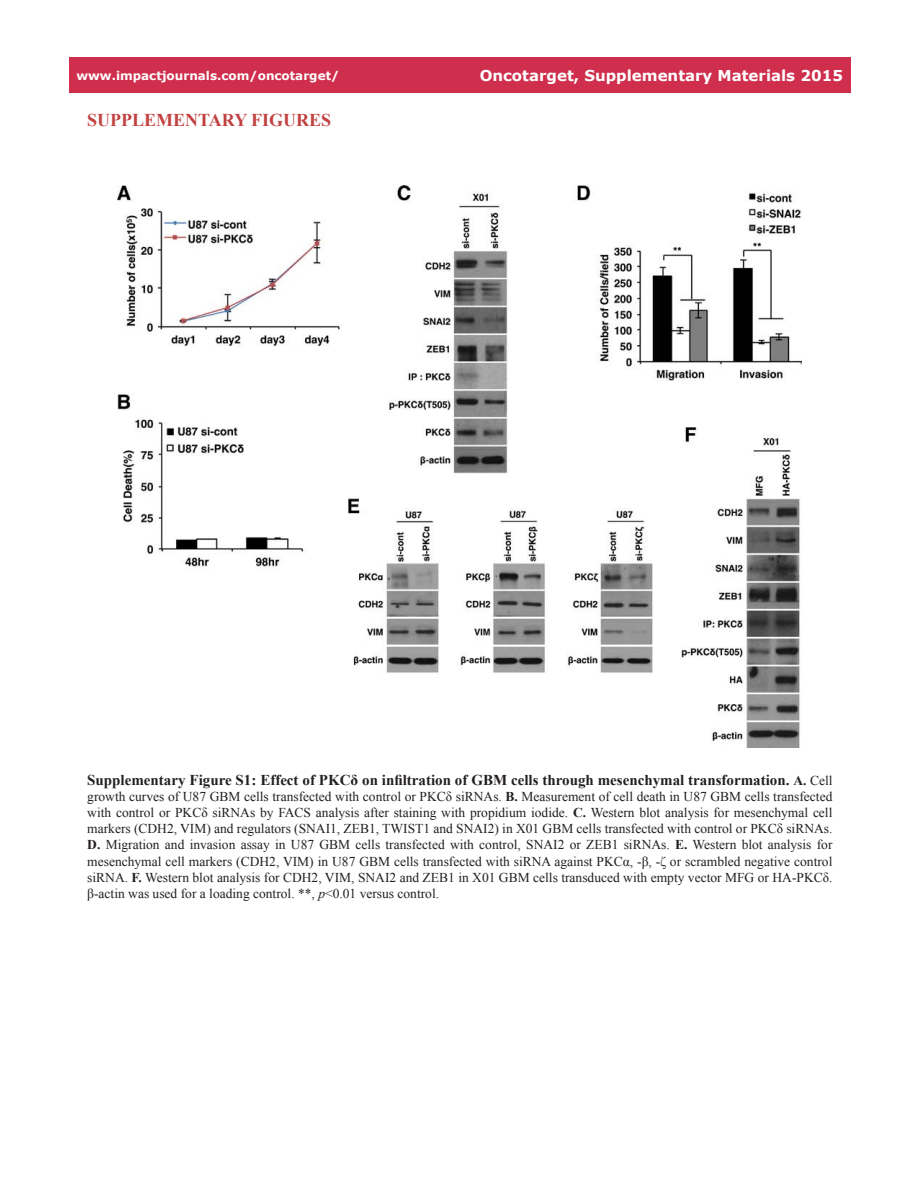
<style>
.page{position:relative;width:918px;height:1188px;background:#fff}
.page>*{position:absolute;margin:0;border:0;box-sizing:border-box;transform-origin:0 0}
.Heading{font:700 18px "Times New Roman";color:#c24141}
.FigureText{font:700 15px "Times New Roman";color:#231f20}
.t1{font:700 15px "Verdana";color:#fff}
.FigureText-2{font:13.5px/16.2px "Times New Roman";color:#231f20;text-align:justify}
.t2{font:700 12px "Verdana";color:#fff}
.s1{font-size:13.5px}
.s2{font-weight:400;font-size:13.5px}
.s3{font-weight:700}
.s4{font-style:italic}
</style>
<div class="page">
<div style="left:69px;top:57px;width:781px;height:36px;background:#cf2e4c"></div>
<img style="left:118px;top:186px;width:684px;height:561px">
<p class="t2" style="left:76px;top:67px;width:264px">www.impactjournals.com/oncotarget/</p>
<p class="t1" style="left:480px;top:65px;width:365px">Oncotarget, Supplementary Materials 2015</p>
<p class="Heading" style="left:87px;top:107px;width:245px">SUPPLEMENTARY FIGURES</p>
<p class="FigureText" style="left:87px;top:769px;width:747px">Supplementary Figure S1: Effect of PKCδ on infiltration of GBM cells through mesenchymal transformation. <span class="s1">A.</span> <span class="s2">Cell</span></p>
<p class="FigureText-2" style="left:87px;top:788px;width:747px">growth curves of U87 GBM cells transfected with control or PKCδ siRNAs. <span class="s3">B.</span> Measurement of cell death in U87 GBM cells transfected with control or PKCδ siRNAs by FACS analysis after staining with propidium iodide. <span class="s3">C.</span> Western blot analysis for mesenchymal cell markers (CDH2, VIM) and regulators (SNAI1, ZEB1, TWIST1 and SNAI2) in X01 GBM cells transfected with control or PKCδ siRNAs.<br><span class="s3">D.</span> Migration and invasion assay in U87 GBM cells transfected with control, SNAI2 or ZEB1 siRNAs. <span class="s3">E.</span> Western blot analysis for mesenchymal cell markers (CDH2, VIM) in U87 GBM cells transfected with siRNA against PKCα, -β, -ζ or scrambled negative control siRNA. <span class="s3">F.</span> Western blot analysis for CDH2, VIM, SNAI2 and ZEB1 in X01 GBM cells transduced with empty vector MFG or HA-PKCδ. β-actin was used for a loading control. **, <span class="s4">p</span>&lt;0.01 versus control.</p>
</div>
